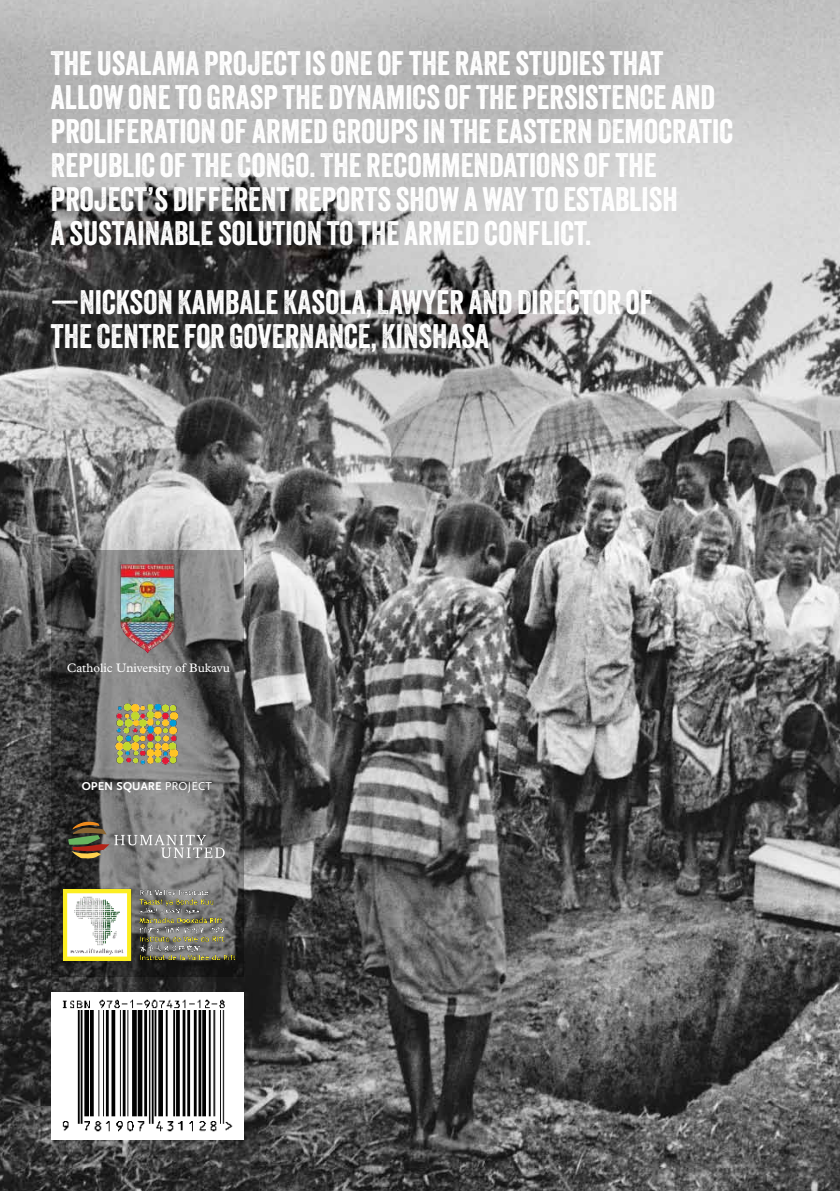
<style>
.page{position:relative;width:840px;height:1191px;background:#fff}
.page>*{position:absolute;margin:0;border:0;box-sizing:border-box;transform-origin:0 0}
.t1{font:33px/34px "Veneer";color:#fff}
.t2{font:12.4px "Plantin";color:#fff}
.t3{font:700 12px "Scala Sans";letter-spacing:.01em;color:#fff}
.s1{font-weight:400}
</style>
<div class="page">
<img style="left:0;top:0;width:839px;height:1191px">
<svg style="left:51px;top:550px;width:193px;height:426px;background:#5b5b5b"></svg>
<img style="left:61px;top:888px;width:176px;height:72px">
<img style="left:120px;top:564px;width:54px;height:89px">
<svg style="left:68px;top:821px;width:156px;height:37px;background:#858178"></svg>
<img style="left:67px;top:698px;width:164px;height:79px">
<div style="left:51px;top:992px;width:193px;height:148px;background:#fff"></div>
<img style="left:62px;top:999px;width:171px;height:133px">
<svg style="left:84px;top:290px;width:424px;height:23px;background:#373636"></svg>
<svg style="left:520px;top:290px;width:30px;height:23px"></svg>
<div style="left:553px;top:290px;width:10px;height:23px;background:#bbb"></div>
<svg style="left:567px;top:290px;width:13px;height:23px"></svg>
<div style="left:582px;top:290px;width:7px;height:23px;background:#cbcbcb"></div>
<div style="left:594px;top:290px;width:10px;height:23px;background:#c2c2c2"></div>
<svg style="left:608px;top:290px;width:10px;height:23px"></svg>
<svg style="left:627px;top:290px;width:24px;height:23px"></svg>
<svg style="left:57px;top:324px;width:429px;height:23px;background:#313131"></svg>
<svg style="left:51px;top:187px;width:240px;height:36px;background:#5c5c5c"></svg>
<svg style="left:51px;top:223px;width:349px;height:22px;background:#323131"></svg>
<p class="t1" style="left:51px;top:46px;width:683px">THE USALAMA PROJECT IS ONE OF THE RARE STUDIES THAT ALLOW ONE TO GRASP THE DYNAMICS OF THE PERSISTENCE AND PROLIFERATION OF ARMED GROUPS IN THE EASTERN DEMOCRATIC REPUBLIC OF THE CONGO. THE RECOMMENDATIONS OF THE PROJECT’S DIFFERENT REPORTS SHOW A WAY TO ESTABLISH<br>A SUSTAINABLE SOLUTION TO THE ARMED CONFLICT.</p>
<p class="t1" style="left:51px;top:284px;width:603px">—NICKSON KAMBALE KASOLA, LAWYER AND DIRECTOR OF<br>THE CENTRE FOR GOVERNANCE, KINSHASA</p>
<p class="t2" style="left:67px;top:661px;width:165px">Catholic University of Bukavu</p>
<p class="t3" style="left:82px;top:780px;width:131px">OPEN SQUARE <span class="s1">PROJECT</span></p>
</div>
